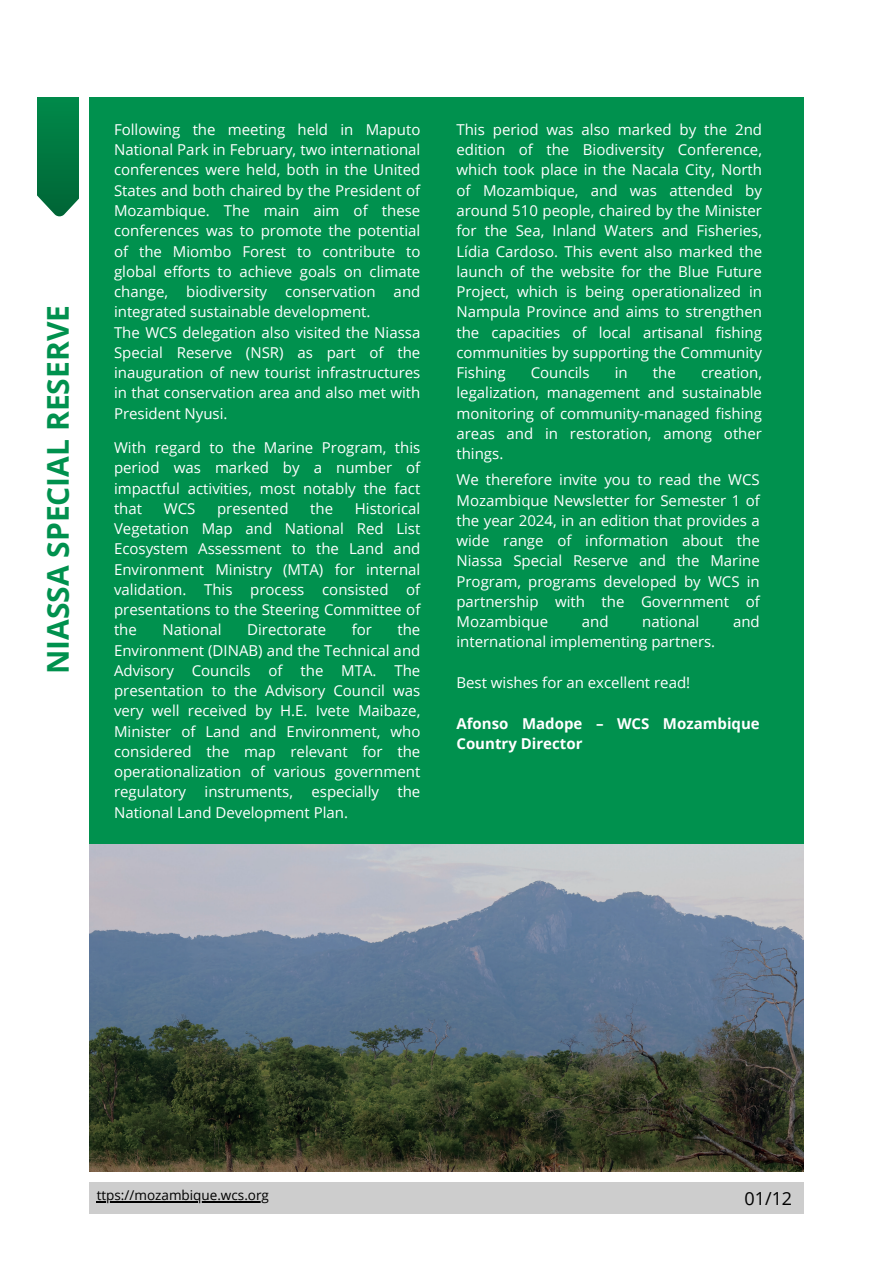
<style>
.page{position:relative;width:894px;height:1264px;background:#fff}
.page>*{position:absolute;margin:0;border:0;box-sizing:border-box;transform-origin:0 0}
.t1{font:700 30px "Open Sans";color:#00914e}
.t2{font:18px "Open Sans";color:#000}
.t3{font:15px/20.2px "Open Sans";color:#fff;text-align:justify}
.t4{font:700 15px/20.2px "Open Sans";color:#fff}
.t5{font:13.5px "Open Sans";color:#000}
</style>
<div class="page">
<div style="left:89px;top:1182px;width:715px;height:31px;background:#cdcdcd"></div>
<div style="left:89px;top:97px;width:715px;height:747px;background:#00914e"></div>
<svg style="left:38px;top:97px;width:40px;height:120px"></svg>
<img style="left:89px;top:844px;width:714px;height:327px">
<hr style="left:97px;top:1201px;width:172px;height:1px;background:#000">
<h4 class="t1" style="left:37px;top:674px;width:371px;rotate:-90deg">NIASSA SPECIAL RESERVE</h4>
<h4 class="t3" style="left:114px;top:119px;width:308px;text-align:left">Following the meeting held in Maputo National Park in February, two international conferences were held, both in the United States and both chaired by the President of Mozambique. The main aim of these conferences was to promote the potential of the Miombo Forest to contribute to global efforts to achieve goals on climate change, biodiversity conservation and integrated sustainable development.<br>The WCS delegation also visited the Niassa Special Reserve (NSR) as part of the inauguration of new tourist infrastructures in that conservation area and also met with President Nyusi.</h4>
<h4 class="t3" style="left:114px;top:437px;width:308px">With regard to the Marine Program, this period was marked by a number of impactful activities, most notably the fact that</h4>
<h4 class="t3" style="left:114px;top:498px;width:308px;text-indent:241px">Historical Vegetation Map and National Red List Ecosystem Assessment to the Land and Environment Ministry (MTA) for internal validation. This process consisted of presentations to the Steering Committee of the</h4>
<h4 class="t3" style="left:164px;top:498px;width:33px">WCS</h4>
<h4 class="t3" style="left:217px;top:498px;width:73px">presented</h4>
<h4 class="t3" style="left:310px;top:498px;width:24px">the</h4>
<h4 class="t3" style="left:162px;top:619px;width:61px">National</h4>
<h4 class="t3" style="left:247px;top:619px;width:80px">Directorate</h4>
<h4 class="t3" style="left:351px;top:619px;width:22px">for</h4>
<h4 class="t3" style="left:114px;top:619px;width:308px;text-indent:283px">the Environment (DINAB) and the Technical and Advisory Councils of the MTA. The presentation to the Advisory Council was very well received by H.E. Ivete Maibaze, Minister of Land and Environment, who considered the map relevant for the operationalization of various government regulatory instruments, especially the National Land Development Plan.</h4>
<h4 class="t3" style="left:456px;top:119px;width:307px">This period was also marked by the 2nd edition of the Biodiversity Conference, which took place in the Nacala City, North of Mozambique, and was attended by around 510 people, chaired by the Minister for the Sea, Inland Waters and Fisheries, Lídia Cardoso. This event also marked the launch of the website for the Blue Future Project, which is being operationalized in Nampula Province and aims to strengthen the capacities of local artisanal fishing communities by supporting the Community Fishing</h4>
<h4 class="t3" style="left:530px;top:362px;width:60px">Councils</h4>
<h4 class="t3" style="left:614px;top:362px;width:14px">in</h4>
<h4 class="t3" style="left:652px;top:362px;width:24px">the</h4>
<h4 class="t3" style="left:456px;top:362px;width:307px;text-indent:244px">creation, legalization, management and sustainable monitoring of community-managed fishing areas and in restoration, among other things.</h4>
<h3 class="t3" style="left:456px;top:469px;width:305px">We therefore invite you to read the WCS Mozambique Newsletter for Semester 1 of the year 2024, in an edition that provides a wide range of information about the Niassa Special Reserve and the Marine Program, programs developed by WCS in partnership with the Government of Mozambique</h3>
<h3 class="t3" style="left:581px;top:611px;width:28px">and</h3>
<h3 class="t3" style="left:642px;top:611px;width:59px">national</h3>
<h3 class="t3" style="left:732px;top:611px;width:28px">and</h3>
<h3 class="t3" style="left:456px;top:631px;width:260px">international implementing partners.</h3>
<p class="t3" style="left:456px;top:672px;width:235px">Best wishes for an excellent read!</p>
<p class="t4" style="left:456px;top:712px;width:305px">Afonso Madope – WCS Mozambique<br>Country Director</p>
<h4 class="t5" style="left:97px;top:1185px;width:174px">ttps://mozambique.wcs.org</h4>
<h1 class="t2" style="left:744px;top:1185px;width:49px">01/12</h1>
</div>
